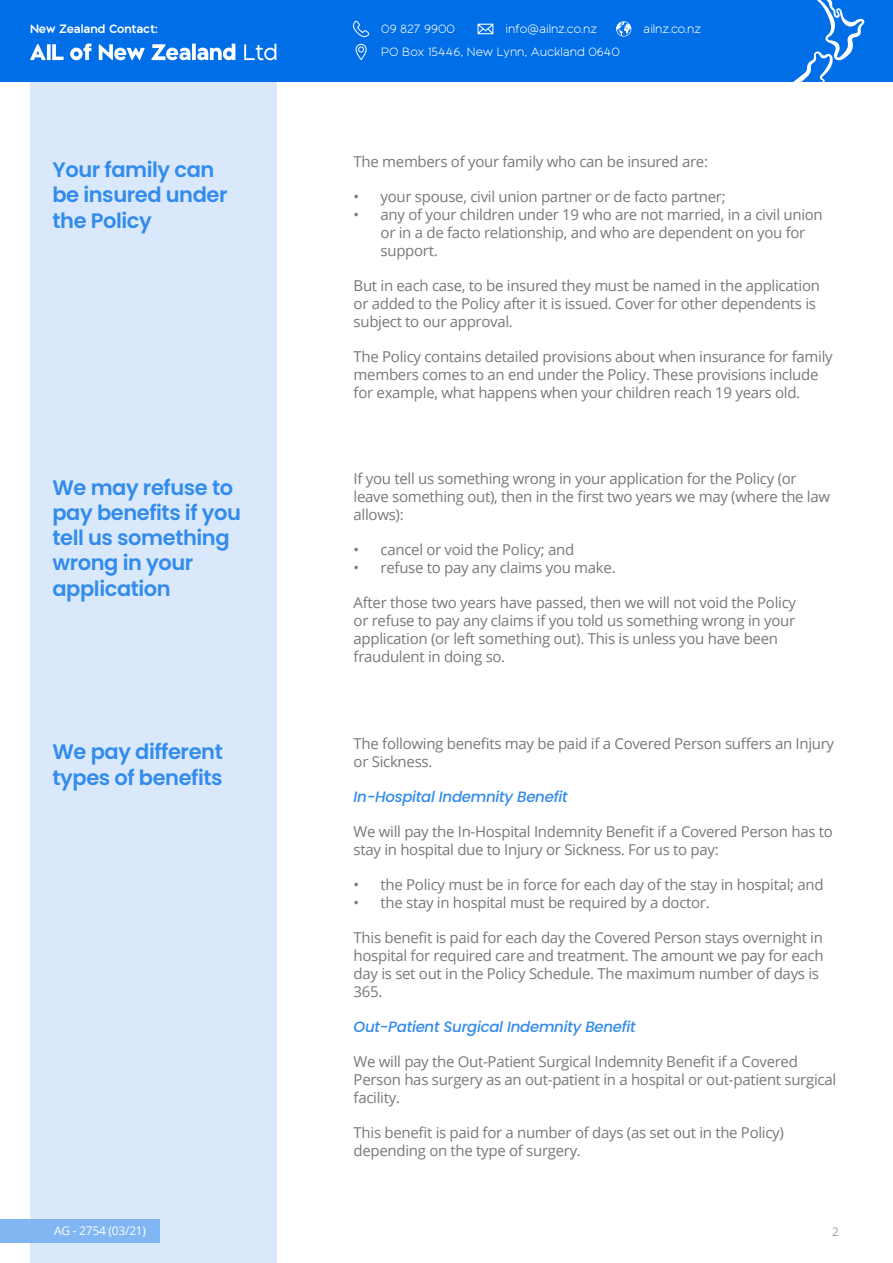
<style>
.page{position:relative;width:893px;height:1263px;background:#fff}
.page>*{position:absolute;margin:0;border:0;box-sizing:border-box;transform-origin:0 0}
.t1{font:600 21px/25.2px "Poppins";letter-spacing:-.02em;color:#338beb}
.t2{font:15px/18px "Open Sans";letter-spacing:-.02em;color:#77787b}
.t3{font:italic 500 15px "Poppins";letter-spacing:-.02em;color:#338beb}
.t4{font:300 12.3px "Black Sans";letter-spacing:-.01em;color:#fff}
.t5{font:600 12.3px "Black Sans";letter-spacing:-.01em;color:#fff}
.t6{font:12px "Open Sans";letter-spacing:-.02em;color:#fff}
.t7{font:12px "Open Sans";color:#9d9fa2}
</style>
<div class="page">
<div style="left:30px;top:81px;width:246px;height:1182px;background:#d9e9fb"></div>
<div style="left:0;top:0;width:893px;height:81px;background:#006ee6"></div>
<svg style="left:777px;top:0;width:88px;height:82px"></svg>
<svg style="left:353px;top:20px;width:16px;height:18px"></svg>
<svg style="left:478px;top:24px;width:15px;height:10px"></svg>
<svg style="left:616px;top:21px;width:15px;height:16px"></svg>
<svg style="left:356px;top:44px;width:11px;height:16px"></svg>
<svg style="left:30px;top:44px;width:16px;height:16px"></svg>
<svg style="left:47px;top:44px;width:4px;height:16px"></svg>
<svg style="left:52px;top:44px;width:12px;height:16px"></svg>
<svg style="left:70px;top:43px;width:22px;height:17px"></svg>
<svg style="left:99px;top:44px;width:46px;height:16px"></svg>
<svg style="left:151px;top:44px;width:39px;height:16px"></svg>
<svg style="left:192px;top:44px;width:4px;height:16px"></svg>
<svg style="left:197px;top:44px;width:38px;height:16px"></svg>
<svg style="left:244px;top:44px;width:32px;height:16px"></svg>
<div style="left:0;top:1219px;width:160px;height:24px;background:#80b6f2"></div>
<p class="t5" style="left:30px;top:21px;width:130px">New Zealand Contact:</p>
<p class="t4" style="left:381px;top:21px;width:75px">09 827 9900</p>
<p class="t4" style="left:505px;top:21px;width:93px">info@ailnz.co.nz</p>
<p class="t4" style="left:643px;top:21px;width:60px">ailnz.co.nz</p>
<p class="t4" style="left:381px;top:45px;width:240px">PO Box 15446, New Lynn, Auckland 0640</p>
<h1 class="t1" style="left:52px;top:157px;width:177px">Your family can be insured under the Policy</h1>
<p class="t2" style="left:354px;top:152px;width:356px">The members of your family who can be insured are:</p>
<p class="t2" style="left:354px;top:187px;width:374px">• your spouse, civil union partner or de facto partner;</p>
<p class="t2" style="left:381px;top:205px;width:444px;text-indent:-27px">• any of your children under 19 who are not married, in a civil union or in a de facto relationship, and who are dependent on you for support.</p>
<p class="t2" style="left:354px;top:276px;width:468px">But in each case, to be insured they must be named in the application or added to the Policy after it is issued. Cover for other dependents is subject to our approval.</p>
<p class="t2" style="left:354px;top:347px;width:481px">The Policy contains detailed provisions about when insurance for family members comes to an end under the Policy. These provisions include for example, what happens when your children reach 19 years old.</p>
<h1 class="t1" style="left:52px;top:475px;width:190px">We may refuse to pay benefits if you tell us something wrong in your application</h1>
<p class="t2" style="left:354px;top:469px;width:478px">If you tell us something wrong in your application for the Policy (or leave something out), then in the first two years we may (where the law allows):</p>
<p class="t2" style="left:354px;top:540px;width:222px">• cancel or void the Policy; and</p>
<p class="t2" style="left:354px;top:558px;width:264px">• refuse to pay any claims you make.</p>
<p class="t2" style="left:354px;top:593px;width:444px">After those two years have passed, then we will not void the Policy or refuse to pay any claims if you told us something wrong in your application (or left something out). This is unless you have been fraudulent in doing so.</p>
<h1 class="t1" style="left:52px;top:739px;width:172px">We pay different types of benefits</h1>
<p class="t2" style="left:354px;top:734px;width:482px">The following benefits may be paid if a Covered Person suffers an Injury or Sickness.</p>
<p class="t3" style="left:354px;top:788px;width:215px">In-Hospital Indemnity Benefit</p>
<p class="t2" style="left:354px;top:822px;width:481px">We will pay the In-Hospital Indemnity Benefit if a Covered Person has to stay in hospital due to Injury or Sickness. For us to pay:</p>
<p class="t2" style="left:354px;top:875px;width:472px">• the Policy must be in force for each day of the stay in hospital; and</p>
<p class="t2" style="left:354px;top:893px;width:358px">• the stay in hospital must be required by a doctor.</p>
<p class="t2" style="left:354px;top:928px;width:471px">This benefit is paid for each day the Covered Person stays overnight in hospital for required care and treatment. The amount we pay for each day is set out in the Policy Schedule. The maximum number of days is 365.</p>
<p class="t3" style="left:354px;top:1018px;width:284px">Out-Patient Surgical Indemnity Benefit</p>
<p class="t2" style="left:354px;top:1052px;width:484px">We will pay the Out-Patient Surgical Indemnity Benefit if a Covered<br>Person has surgery as an out-patient in a hospital or out-patient surgical facility.</p>
<p class="t2" style="left:354px;top:1123px;width:432px">This benefit is paid for a number of days (as set out in the Policy) depending on the type of surgery.</p>
<p class="t6" style="left:54px;top:1223px;width:94px">AG - 2754 (03/21)</p>
<p class="t7" style="left:832px;top:1223px;width:8px">2</p>
</div>
